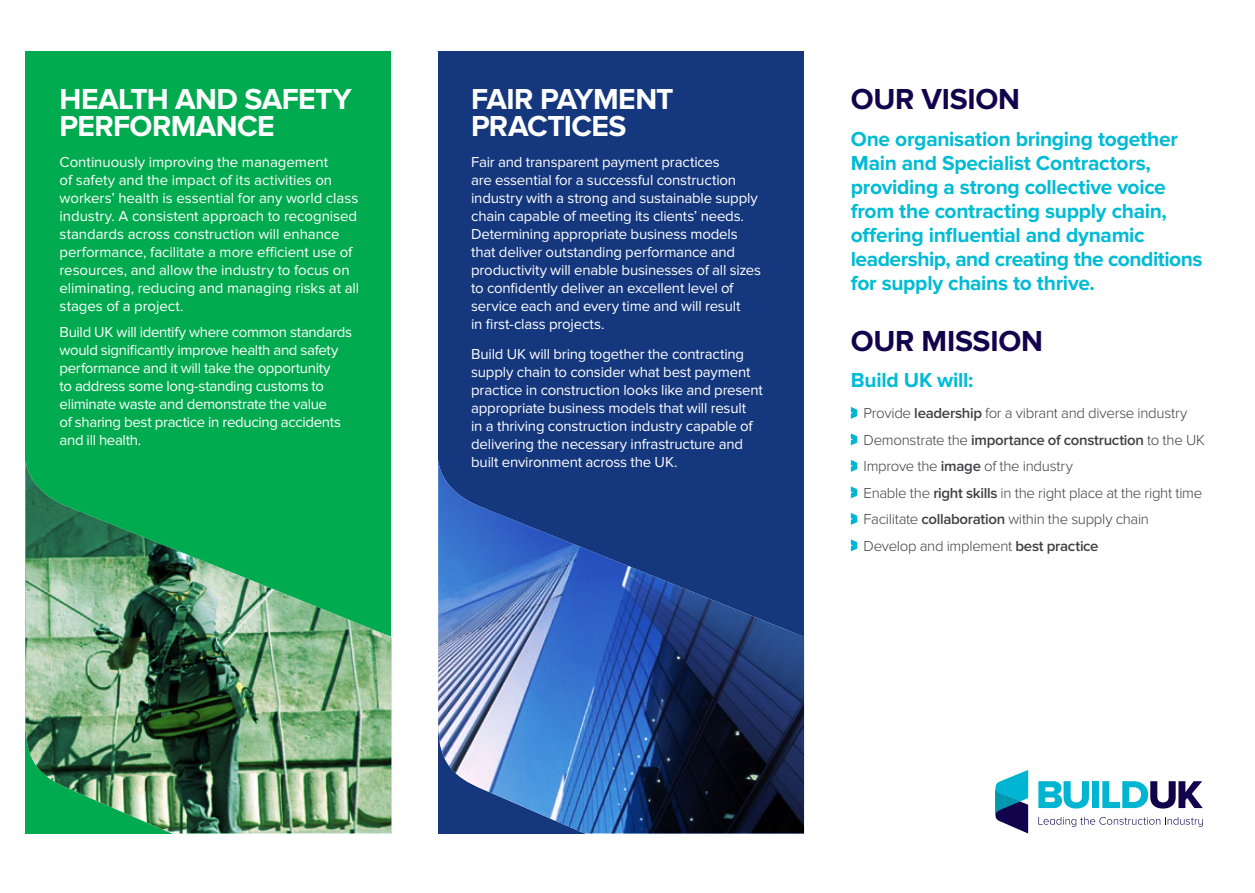
<style>
.page{position:relative;width:1255px;height:893px;background:#fff}
.page>*{position:absolute;margin:0;border:0;box-sizing:border-box;transform-origin:0 0}
.t1{font:700 30px/27px "Proxima Nova";letter-spacing:-.02em;color:#fff}
.t2{font:700 30px "Proxima Nova";letter-spacing:-.01em;color:#11034c}
.t3{font:700 21px/24px "Proxima Nova";letter-spacing:-.01em;color:#00bbd4}
.t4{font:15px/18px "Proxima Nova";letter-spacing:-.01em;color:#fff}
.t5{font:300 15px/26.5px "Proxima Nova";letter-spacing:-.02em;color:#414042}
.s1{font-weight:600}
</style>
<div class="page">
<div style="left:26px;top:51px;width:365px;height:408px;background:#00aa4f"></div>
<img style="left:26px;top:459px;width:365px;height:374px">
<div style="left:438px;top:51px;width:366px;height:408px;background:#14377d"></div>
<svg style="left:438px;top:459px;width:366px;height:374px;background:#2f5291"></svg>
<svg style="left:850px;top:407px;width:7px;height:12px"></svg>
<svg style="left:850px;top:433px;width:7px;height:12px"></svg>
<svg style="left:850px;top:460px;width:7px;height:12px"></svg>
<svg style="left:850px;top:486px;width:7px;height:12px"></svg>
<svg style="left:850px;top:513px;width:7px;height:12px"></svg>
<svg style="left:850px;top:539px;width:7px;height:12px"></svg>
<svg style="left:1038px;top:817px;width:164px;height:10px"></svg>
<svg style="left:995px;top:770px;width:33px;height:63px"></svg>
<svg style="left:1038px;top:781px;width:50px;height:27px"></svg>
<div style="left:1091px;top:781px;width:7px;height:27px;background:#00b5d1"></div>
<svg style="left:1102px;top:781px;width:100px;height:27px"></svg>
<h1 class="t1" style="left:59px;top:86px;width:294px">Health and Safety<br>Performance</h1>
<p class="t4" style="left:60px;top:153px;width:301px">Continuously improving the management<br>of safety and the impact of its activities on workers’ health is essential for any world class industry. A consistent approach to recognised standards across construction will enhance performance, facilitate a more efficient use of resources, and allow the industry to focus on eliminating, reducing and managing risks at all stages of a project.</p>
<p class="t4" style="left:60px;top:323px;width:294px">Build UK will identify where common standards would significantly improve health and safety performance and it will take the opportunity<br>to address some long-standing customs to eliminate waste and demonstrate the value<br>of sharing best practice in reducing accidents and ill health.</p>
<h1 class="t1" style="left:471px;top:86px;width:204px">Fair Payment<br>Practices</h1>
<p class="t4" style="left:471px;top:153px;width:291px">Fair and transparent payment practices<br>are essential for a successful construction industry with a strong and sustainable supply chain capable of meeting its clients’ needs.<br>Determining appropriate business models that deliver outstanding performance and productivity will enable businesses of all sizes to confidently deliver an excellent level of service each and every time and will result<br>in first-class projects.</p>
<p class="t4" style="left:471px;top:345px;width:293px">Build UK will bring together the contracting supply chain to consider what best payment practice in construction looks like and present appropriate business models that will result<br>in a thriving construction industry capable of delivering the necessary infrastructure and built environment across the UK.</p>
<h1 class="t2" style="left:850px;top:81px;width:22px">OUR</h1>
<h1 class="t2" style="left:921px;top:81px;width:100px">Vision</h1>
<p class="t3" style="left:850px;top:127px;width:353px">One organisation bringing together Main and Specialist Contractors, providing a strong collective voice from the contracting supply chain, offering influential and dynamic leadership, and creating the conditions for supply chains to thrive.</p>
<h1 class="t2" style="left:850px;top:323px;width:194px">Our mission</h1>
<h2 class="t3" style="left:850px;top:369px;width:124px">Build UK will:</h2>
<p class="t5" style="left:863px;top:400px;width:343px">Provide <span class="s1">leadership</span> for a vibrant and diverse industry Demonstrate the <span class="s1">importance of construction</span> to the UK Improve the <span class="s1">image</span> of the industry<br>Enable the <span class="s1">right skills</span> in the right place at the right time Facilitate <span class="s1">collaboration</span> within the supply chain Develop and implement <span class="s1">best practice</span></p>
</div>
